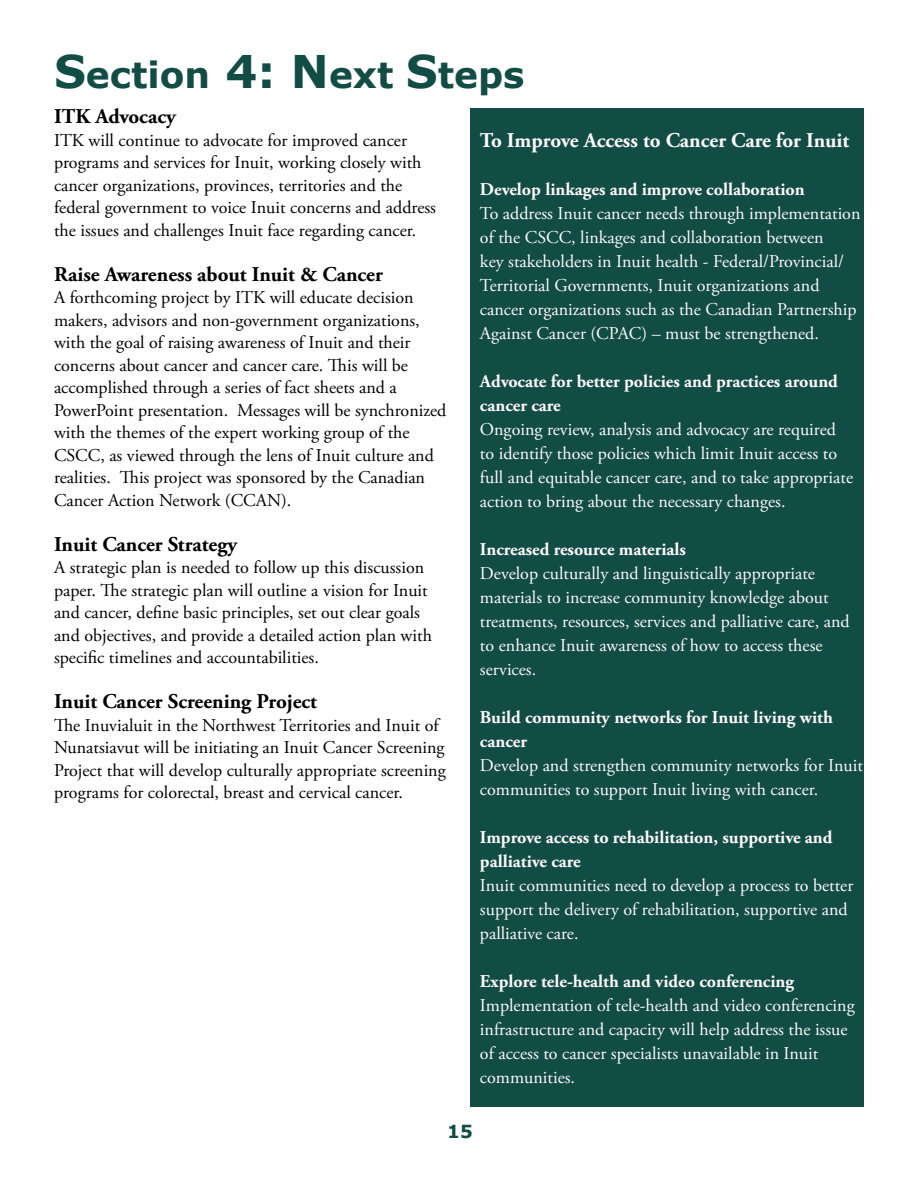
<style>
.page{position:relative;width:918px;height:1188px;background:#fff}
.page>*{position:absolute;margin:0;border:0;box-sizing:border-box;transform-origin:0 0}
.t1{font:700 36px "Verdana";color:#114c45}
.t2{font:700 21px "Adobe Garamond Pro";color:#000}
.t3{font:700 21px "Adobe Garamond Pro";color:#fef9fb}
.t4{font:18px/22.5px "Adobe Garamond Pro";color:#000}
.t5{font:18px/24px "Adobe Garamond Pro";color:#fef9fb}
.t6{font:700 18px/24px "Adobe Garamond Pro";color:#fef9fb}
.t7{font:700 18px "Verdana";color:#114c45}
.s1{font-size:45px}
</style>
<div class="page">
<div style="left:471px;top:108px;width:393px;height:999px;background:#114c45"></div>
<h1 class="t1" style="left:54px;top:52px;width:472px"><span class="s1">S</span>ection <span class="s1">4: N</span>ext <span class="s1">S</span>teps</h1>
<p class="t2" style="left:54px;top:104px;width:123px">ITK Advocacy</p>
<p class="t4" style="left:54px;top:129px;width:384px">ITK will continue to advocate for improved cancer programs and services for Inuit, working closely with cancer organizations, provinces, territories and the federal government to voice Inuit concerns and address the issues and challenges Inuit face regarding cancer.</p>
<p class="t2" style="left:54px;top:262px;width:330px">Raise Awareness about Inuit &amp; Cancer</p>
<p class="t4" style="left:54px;top:287px;width:394px">A forthcoming project by ITK will educate decision makers, advisors and non-government organizations, with the goal of raising awareness of Inuit and their concerns about cancer and cancer care. This will be accomplished through a series of fact sheets and a PowerPoint presentation. Messages will be synchronized with the themes of the expert working group of the CSCC, as viewed through the lens of Inuit culture and realities. This project was sponsored by the Canadian Cancer Action Network (CCAN).</p>
<p class="t2" style="left:54px;top:532px;width:185px">Inuit Cancer Strategy</p>
<p class="t4" style="left:54px;top:557px;width:379px">A strategic plan is needed to follow up this discussion paper. The strategic plan will outline a vision for Inuit and cancer, define basic principles, set out clear goals and objectives, and provide a detailed action plan with specific timelines and accountabilities.</p>
<p class="t2" style="left:54px;top:689px;width:265px">Inuit Cancer Screening Project</p>
<p class="t4" style="left:54px;top:714px;width:393px">The Inuvialuit in the Northwest Territories and Inuit of Nunatsiavut will be initiating an Inuit Cancer Screening Project that will develop culturally appropriate screening programs for colorectal, breast and cervical cancer.</p>
<p class="t3" style="left:480px;top:128px;width:371px">To Improve Access to Cancer Care for Inuit</p>
<p class="t6" style="left:480px;top:178px;width:326px">Develop linkages and improve collaboration</p>
<p class="t5" style="left:480px;top:202px;width:382px">To address Inuit cancer needs through implementation of the CSCC, linkages and collaboration between<br>key stakeholders in Inuit health - Federal/Provincial/ Territorial Governments, Inuit organizations and cancer organizations such as the Canadian Partnership Against Cancer (CPAC) – must be strengthened.</p>
<p class="t6" style="left:480px;top:370px;width:359px">Advocate for better policies and practices around cancer care</p>
<p class="t5" style="left:480px;top:418px;width:375px">Ongoing review, analysis and advocacy are required to identify those policies which limit Inuit access to full and equitable cancer care, and to take appropriate action to bring about the necessary changes.</p>
<p class="t6" style="left:480px;top:538px;width:208px">Increased resource materials</p>
<p class="t5" style="left:480px;top:562px;width:371px">Develop culturally and linguistically appropriate materials to increase community knowledge about treatments, resources, services and palliative care, and to enhance Inuit awareness of how to access these services.</p>
<p class="t6" style="left:480px;top:706px;width:354px">Build community networks for Inuit living with cancer</p>
<p class="t5" style="left:480px;top:754px;width:384px">Develop and strengthen community networks for Inuit communities to support Inuit living with cancer.</p>
<p class="t6" style="left:480px;top:826px;width:354px">Improve access to rehabilitation, supportive and palliative care</p>
<p class="t5" style="left:480px;top:874px;width:375px">Inuit communities need to develop a process to better support the delivery of rehabilitation, supportive and palliative care.</p>
<p class="t6" style="left:480px;top:970px;width:316px">Explore tele-health and video conferencing</p>
<p class="t5" style="left:480px;top:994px;width:376px">Implementation of tele-health and video conferencing infrastructure and capacity will help address the issue of access to cancer specialists unavailable in Inuit communities.</p>
<p class="t7" style="left:447px;top:1120px;width:27px">15</p>
</div>
